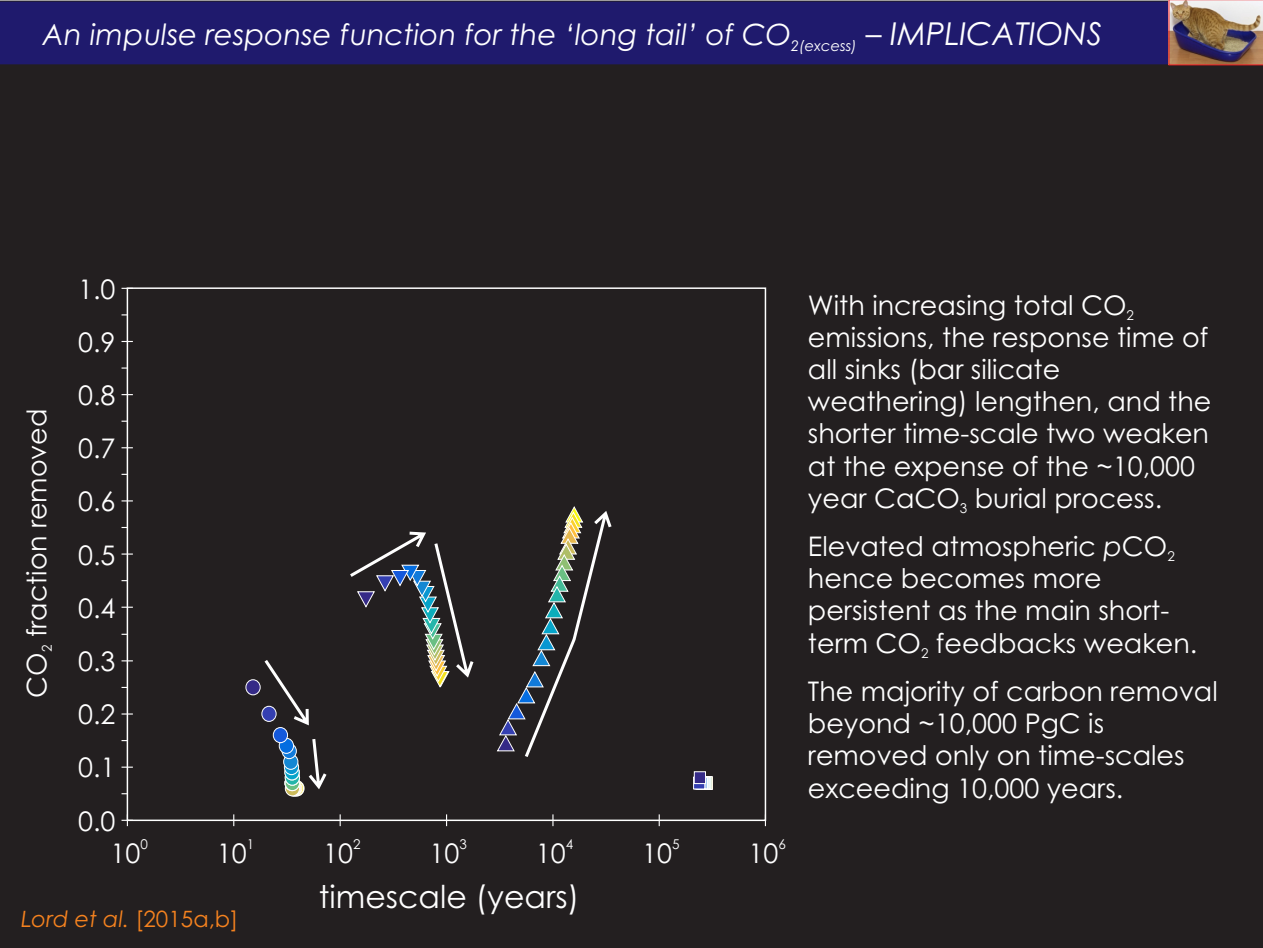
<style>
.page{position:relative;width:1263px;height:948px;background:#fff}
.page>*{position:absolute;margin:0;border:0;box-sizing:border-box;transform-origin:0 0}
.t1{font:31.5px "Century Gothic";color:#fff}
.t2{font:italic 29.25px "Century Gothic";color:#fff}
.t3{font:27px/32.1px "Century Gothic";color:#fff}
.t4{font:italic 22.5px "Century Gothic";color:#f5821f}
.t5{font:13.5px "Century Gothic";color:#fff}
.s1{font-size:31.5px}
.s2{font-style:normal}
.s3{font-style:italic}
</style>
<div class="page">
<div style="left:0;top:1px;width:1263px;height:946px;background:#231f20"></div>
<div style="left:289px;top:780px;width:15px;height:16px;border:1px solid #fff;border-radius:50%"></div>
<div style="left:288px;top:780px;width:14px;height:15px;background:#fbf9f3;border-radius:50%"></div>
<div style="left:701px;top:776px;width:12px;height:13px;border:1px solid #fff"></div>
<div style="left:287px;top:780px;width:15px;height:16px;border:1px solid #fff;border-radius:50%"></div>
<div style="left:286px;top:780px;width:15px;height:16px;border:1px solid #fff;border-radius:50%"></div>
<svg style="left:285px;top:780px;width:15px;height:15px"></svg>
<div style="left:285px;top:780px;width:15px;height:16px;border:1px solid #fff;border-radius:50%"></div>
<div style="left:700px;top:776px;width:12px;height:13px;border:1px solid #fff"></div>
<svg style="left:285px;top:775px;width:14px;height:15px"></svg>
<div style="left:285px;top:774px;width:15px;height:16px;border:1px solid #fff;border-radius:50%"></div>
<div style="left:285px;top:769px;width:15px;height:15px;background:#3ebdb4;border-radius:50%"></div>
<div style="left:699px;top:776px;width:12px;height:13px;border:1px solid #fff"></div>
<svg style="left:285px;top:769px;width:14px;height:15px"></svg>
<div style="left:285px;top:769px;width:15px;height:16px;border:1px solid #fff;border-radius:50%"></div>
<div style="left:285px;top:764px;width:15px;height:16px;border:1px solid #fff;border-radius:50%"></div>
<div style="left:698px;top:776px;width:12px;height:13px;border:1px solid #fff"></div>
<svg style="left:285px;top:764px;width:14px;height:15px"></svg>
<div style="left:284px;top:764px;width:15px;height:16px;border:1px solid #fff;border-radius:50%"></div>
<svg style="left:284px;top:759px;width:15px;height:15px"></svg>
<div style="left:284px;top:758px;width:15px;height:16px;border:1px solid #fff;border-radius:50%"></div>
<div style="left:697px;top:776px;width:12px;height:13px;border:1px solid #fff"></div>
<svg style="left:284px;top:754px;width:14px;height:15px"></svg>
<div style="left:283px;top:753px;width:15px;height:16px;border:1px solid #fff;border-radius:50%"></div>
<svg style="left:282px;top:743px;width:14px;height:15px"></svg>
<div style="left:282px;top:742px;width:15px;height:16px;border:1px solid #fff;border-radius:50%"></div>
<div style="left:696px;top:776px;width:12px;height:13px;border:1px solid #fff"></div>
<div style="left:279px;top:738px;width:14px;height:15px;background:#046de0;border-radius:50%"></div>
<div style="left:279px;top:737px;width:15px;height:16px;border:1px solid #fff;border-radius:50%"></div>
<div style="left:695px;top:776px;width:12px;height:13px;border:1px solid #fff"></div>
<div style="left:273px;top:727px;width:15px;height:15px;background:#1559db;border-radius:50%"></div>
<div style="left:273px;top:727px;width:15px;height:15px;border:1px solid #fff;border-radius:50%"></div>
<div style="left:694px;top:776px;width:12px;height:13px;border:1px solid #fff"></div>
<svg style="left:262px;top:706px;width:14px;height:15px"></svg>
<div style="left:261px;top:705px;width:15px;height:16px;border:1px solid #fff;border-radius:50%"></div>
<svg style="left:695px;top:783px;width:8px;height:4px"></svg>
<div style="left:693px;top:776px;width:12px;height:13px;border:1px solid #fff"></div>
<div style="left:246px;top:679px;width:14px;height:15px;background:#352a87;border-radius:50%"></div>
<div style="left:246px;top:679px;width:15px;height:16px;border:1px solid #fff;border-radius:50%"></div>
<div style="left:694px;top:771px;width:11px;height:12px;background:#352a87"></div>
<div style="left:694px;top:771px;width:12px;height:12px;border:1px solid #fff"></div>
<div style="left:127px;top:287px;width:639px;height:533px;border:2px solid #fff"></div>
<svg style="left:122px;top:814px;width:11px;height:11px"></svg>
<svg style="left:497px;top:506px;width:114px;height:250px"></svg>
<svg style="left:265px;top:660px;width:44px;height:65px"></svg>
<svg style="left:350px;top:531px;width:123px;height:156px"></svg>
<svg style="left:309px;top:739px;width:17px;height:50px"></svg>
<div style="left:0;top:1px;width:1168px;height:64px;background:#1f1a6d"></div>
<img style="left:1168px;top:0;width:95px;height:65px">
<p class="t2" style="left:43px;top:23px;width:1061px">An impulse response function for the ‘long tail’ of CO<sub>2(excess)</sub> <span class="s1">– IMPLICATIONS</span></p>
<p class="t3" style="left:78px;top:275px;width:39px">1.0</p>
<p class="t3" style="left:78px;top:328px;width:39px">0.9</p>
<p class="t3" style="left:23px;top:697px;width:290px;rotate:-90deg">CO fraction removed</p>
<p class="t5" style="left:42px;top:652px;width:9px;rotate:-90deg">2</p>
<p class="t3" style="left:78px;top:381px;width:39px">0.8</p>
<p class="t3" style="left:78px;top:434px;width:39px">0.7</p>
<p class="t3" style="left:78px;top:488px;width:39px">0.6</p>
<p class="t3" style="left:78px;top:541px;width:39px">0.5</p>
<p class="t3" style="left:78px;top:594px;width:39px">0.4</p>
<p class="t3" style="left:78px;top:647px;width:39px">0.3</p>
<p class="t3" style="left:78px;top:700px;width:39px">0.2</p>
<p class="t3" style="left:78px;top:753px;width:39px">0.1</p>
<p class="t3" style="left:78px;top:807px;width:39px">0.0</p>
<p class="t5" style="left:141px;top:838px;width:9px">0</p>
<p class="t3" style="left:111px;top:838px;width:31px">10</p>
<p class="t3" style="left:217px;top:838px;width:31px">10</p>
<p class="t5" style="left:353px;top:838px;width:9px">2</p>
<p class="t3" style="left:323px;top:838px;width:31px">10</p>
<p class="t5" style="left:459px;top:838px;width:9px">3</p>
<p class="t3" style="left:429px;top:838px;width:31px">10</p>
<p class="t5" style="left:566px;top:838px;width:9px">4</p>
<p class="t3" style="left:642px;top:838px;width:31px">10</p>
<p class="t5" style="left:778px;top:838px;width:9px">6</p>
<p class="t5" style="left:247px;top:838px;width:9px">1</p>
<p class="t3" style="left:536px;top:838px;width:31px">10</p>
<p class="t5" style="left:672px;top:838px;width:9px">5</p>
<p class="t3" style="left:748px;top:838px;width:31px">10</p>
<p class="t4" style="left:21px;top:910px;width:218px">Lord et al. <span class="s2">[2015a,b]</span></p>
<p class="t1" style="left:319px;top:883px;width:262px">timescale (years)</p>
<p class="t3" style="left:808px;top:291px;width:405px">With increasing total CO<sub>2 </sub>emissions, the response time of all sinks (bar silicate weathering) lengthen, and the shorter time-scale two weaken at the expense of the ~10,000 year CaCO burial process.</p>
<p class="t5" style="left:960px;top:503px;width:9px">3</p>
<p class="t3" style="left:808px;top:532px;width:391px">Elevated atmospheric <span class="s3">p</span>CO<sub>2 </sub>hence becomes more persistent as the main short&shy;term CO feedbacks weaken.</p>
<p class="t5" style="left:921px;top:647px;width:9px">2</p>
<p class="t3" style="left:808px;top:677px;width:411px">The majority of carbon removal beyond ~10,000 PgC is removed only on time-scales exceeding 10,000 years.</p>
</div>
